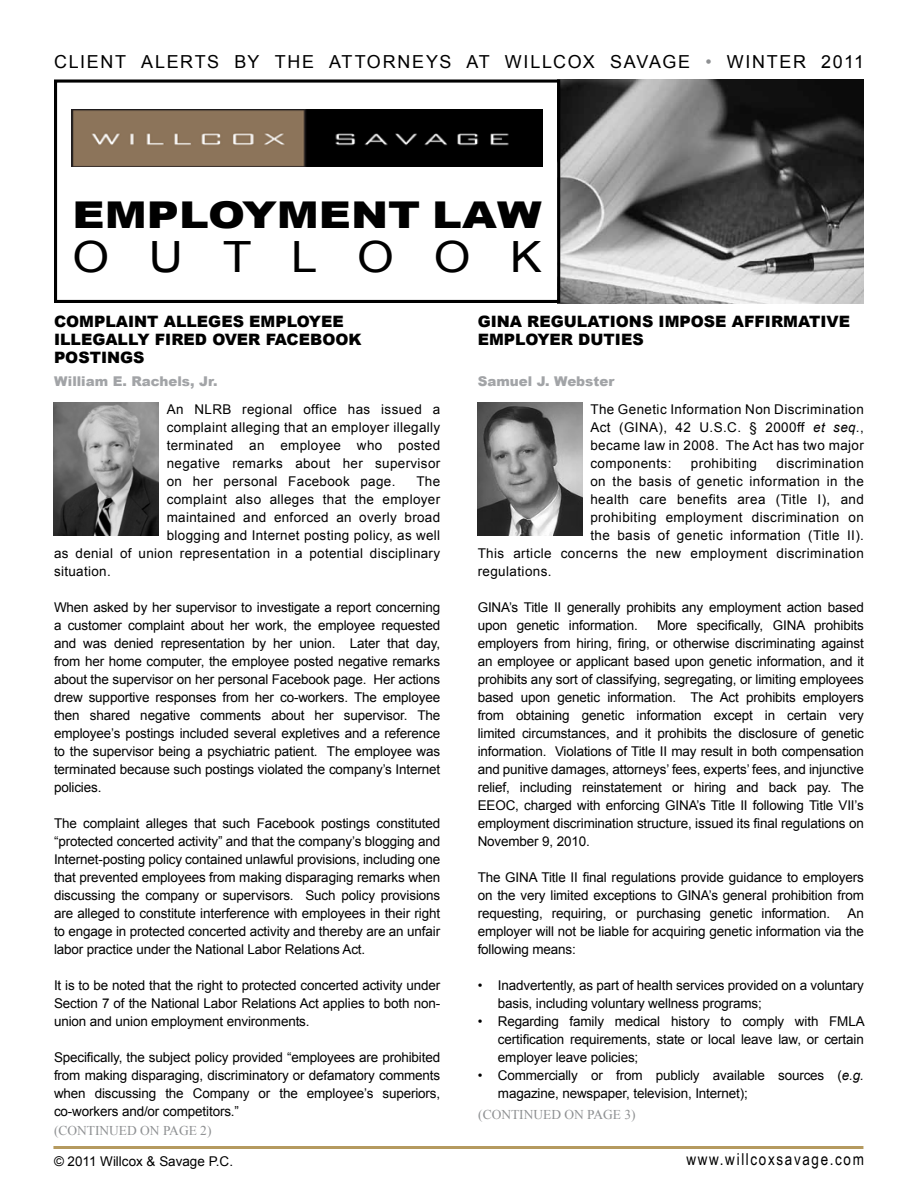
<style>
.page{position:relative;width:918px;height:1188px;background:#fff}
.page>*{position:absolute;margin:0;border:0;box-sizing:border-box;transform-origin:0 0}
.t1{font:43.05px "Arial";letter-spacing:.84em;color:#000;scale:1.1 1}
.t2{font:900 36.9px "Arial";color:#000;scale:1.21 1}
.t3{font:18px "Arial";letter-spacing:.095em;color:#000}
.t4{font:16.5px "Arial Narrow";letter-spacing:.1em;color:#000}
.t5{font:900 15.75px/18px "Arial";color:#000}
.t6{font:13.5px/18px "Arial";letter-spacing:-.01em;color:#000;text-align:justify}
.t7{font:13.5px "Arial";letter-spacing:.03em;color:#000}
.t8{font:13.5px "Arial";letter-spacing:.025em;color:#000}
.t9{font:13.5px "Times New Roman";color:#8e9092}
.t10{font:900 13.5px "Arial";color:#a2a4a7}
.s1{color:#8e9092}
.s2{font-style:italic}
</style>
<div class="page">
<img style="left:560px;top:80px;width:304px;height:223px">
<hr style="left:53px;top:1146px;width:810px;height:3px;background:#b59a5f">
<div style="left:54px;top:80px;width:506px;height:223px;border:3px solid #000"></div>
<img style="left:71px;top:109px;width:471px;height:58px">
<img style="left:54px;top:403px;width:105px;height:133px">
<img style="left:478px;top:402px;width:105px;height:134px">
<h3 class="t3" style="left:54px;top:50px;width:812px">CLIENT ALERTS BY THE ATTORNEYS AT WILLCOX SAVAGE <span class="s1">•</span> WINTER 2011</h3>
<h2 class="t2" style="left:73px;top:188px;width:389px">EMPLOYMENT LAW</h2>
<h1 class="t1" style="left:73px;top:228px;width:428px">OUTLOOK</h1>
<p class="t5" style="left:54px;top:312px;width:309px">COMPLAINT ALLEGES EMPLOYEE<br>ILLEGALLY FIRED OVER FACEBOOK<br>POSTINGS</p>
<p class="t10" style="left:54px;top:371px;width:165px">William E. Rachels, Jr.</p>
<p class="t6" style="left:167px;top:400px;width:275px">An NLRB regional office has issued a complaint alleging that an employer illegally terminated an employee who posted negative remarks about her supervisor on her personal Facebook page.</p>
<p class="t6" style="left:416px;top:472px;width:25px">The</p>
<p class="t8" style="left:167px;top:490px;width:275px">complaint also alleges that the employer</p>
<p class="t8" style="left:167px;top:508px;width:275px">maintained and enforced an overly broad</p>
<p class="t8" style="left:167px;top:526px;width:275px">blogging and Internet posting policy, as well</p>
<p class="t8" style="left:54px;top:544px;width:388px">as denial of union representation in a potential disciplinary</p>
<p class="t8" style="left:54px;top:562px;width:58px">situation.</p>
<p class="t6" style="left:54px;top:598px;width:388px">When asked by her supervisor to investigate a report concerning a customer complaint about her work, the employee requested and was denied representation by her union. Later that day, from her home computer, the employee posted negative remarks about the supervisor on her personal Facebook page. Her actions drew supportive responses from her co-workers. The employee then shared negative comments about her supervisor. The employee’s postings included several expletives and a reference to the supervisor being a psychiatric patient. The employee was terminated because such postings violated the company’s Internet policies.</p>
<p class="t6" style="left:54px;top:814px;width:388px">The complaint alleges that such Facebook postings constituted “protected concerted activity” and that the company’s blogging and Internet-posting policy contained unlawful provisions, including one that prevented employees from making disparaging remarks when discussing the company or supervisors. Such policy provisions are alleged to constitute interference with employees in their right to engage in protected concerted activity and thereby are an unfair labor practice under the National Labor Relations Act.</p>
<p class="t6" style="left:54px;top:976px;width:388px">It is to be noted that the right to protected concerted activity under Section 7 of the National Labor Relations Act applies to both non&shy;union and union employment environments.</p>
<p class="t6" style="left:54px;top:1048px;width:388px">Specifically, the subject policy provided “employees are prohibited from making disparaging, discriminatory or defamatory comments when discussing the Company or the employee’s superiors, co-workers and/or competitors.”</p>
<p class="t9" style="left:54px;top:1122px;width:159px">(CONTINUED ON PAGE 2)</p>
<p class="t5" style="left:478px;top:312px;width:374px">GINA REGULATIONS IMPOSE AFFIRMATIVE<br>EMPLOYER DUTIES</p>
<p class="t10" style="left:478px;top:372px;width:138px">Samuel J. Webster</p>
<p class="t6" style="left:590px;top:400px;width:275px">The Genetic Information Non Discrimination Act (GINA), 42 U.S.C. § 2000ff <span class="s2">et seq.</span>, became law in 2008. The Act has two major components:</p>
<p class="t7" style="left:691px;top:454px;width:68px">prohibiting</p>
<p class="t7" style="left:777px;top:454px;width:89px">discrimination</p>
<p class="t7" style="left:590px;top:472px;width:275px">on the basis of genetic information in the</p>
<p class="t7" style="left:590px;top:490px;width:275px">health care benefits area (Title I), and</p>
<p class="t7" style="left:590px;top:508px;width:275px">prohibiting employment discrimination on</p>
<p class="t7" style="left:590px;top:526px;width:275px">the basis of genetic information (Title II).</p>
<p class="t7" style="left:478px;top:544px;width:388px">This article concerns the new employment discrimination</p>
<p class="t7" style="left:478px;top:562px;width:75px">regulations.</p>
<p class="t6" style="left:478px;top:598px;width:388px">GINA’s Title II generally prohibits any employment action based upon genetic information.</p>
<p class="t6" style="left:478px;top:616px;width:388px;text-indent:179px">More specifically, GINA prohibits employers from hiring, firing, or otherwise discriminating against an employee or applicant based upon genetic information, and it prohibits any sort of classifying, segregating, or limiting employees based upon genetic information. The Act prohibits employers from obtaining genetic information except in certain very limited circumstances, and it prohibits the disclosure of genetic information. Violations of Title II may result in both compensation and punitive damages, attorneys’ fees, experts’ fees, and injunctive relief, including reinstatement or hiring and back pay. The EEOC, charged with enforcing GINA’s Title II following Title VII’s employment discrimination structure, issued its final regulations on November 9, 2010.</p>
<p class="t6" style="left:478px;top:868px;width:388px">The GINA Title II final regulations provide guidance to employers on the very limited exceptions to GINA’s general prohibition from requesting, requiring, or purchasing genetic information.</p>
<p class="t6" style="left:478px;top:904px;width:388px;text-indent:370px">An employer will not be liable for acquiring genetic information via the following means:</p>
<p class="t6" style="left:498px;top:976px;width:367px;text-indent:-20px">• Inadvertently, as part of health services provided on a voluntary basis, including voluntary wellness programs;</p>
<p class="t6" style="left:498px;top:1012px;width:368px;text-indent:-20px">• Regarding family medical history to comply with FMLA certification requirements, state or local leave law, or certain employer leave policies;</p>
<p class="t6" style="left:498px;top:1066px;width:368px;text-indent:-20px">• Commercially or from publicly available sources (<span class="s2">e.g. </span>magazine, newspaper, television, Internet);</p>
<p class="t9" style="left:478px;top:1105px;width:159px">(CONTINUED ON PAGE 3)</p>
<p class="t6" style="left:54px;top:1153px;width:181px">© 2011 Willcox &amp; Savage P.C.</p>
<p class="t4" style="left:687px;top:1148px;width:179px">www.willcoxsavage.com</p>
</div>
